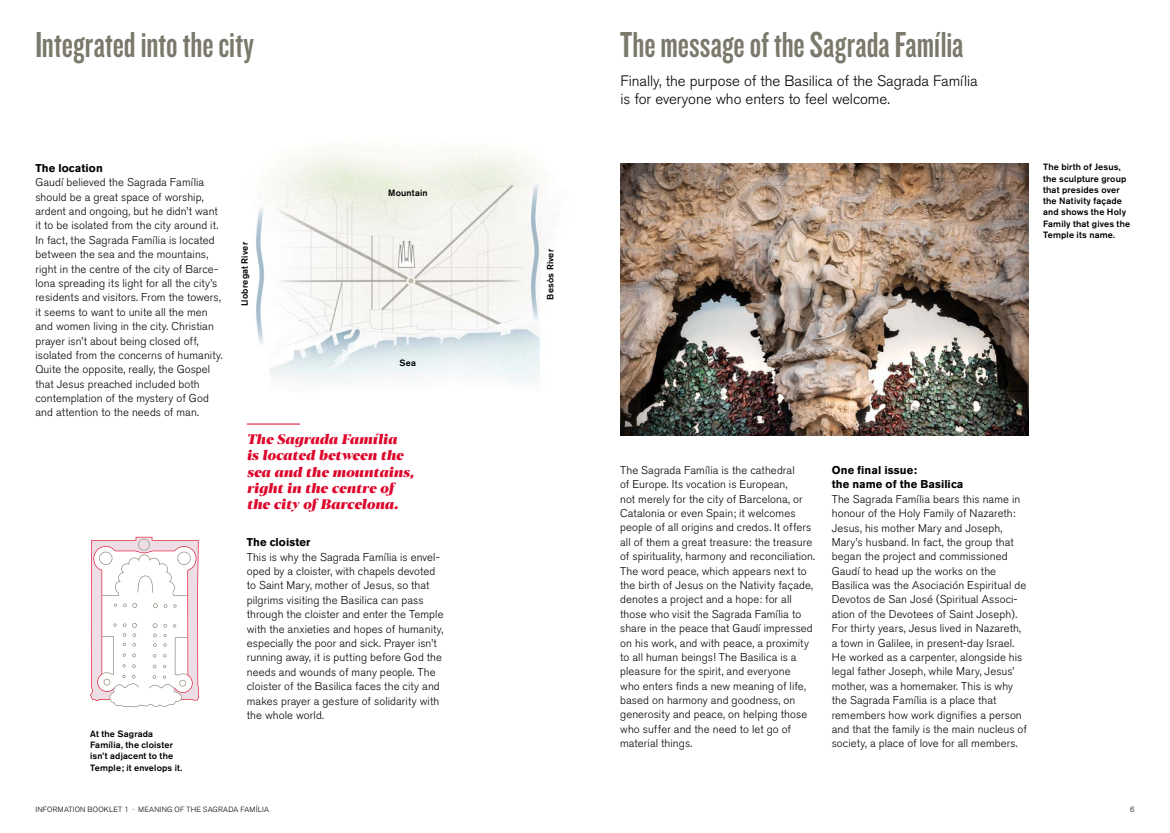
<style>
.page{position:relative;width:1170px;height:833px;background:#fff}
.page>*{position:absolute;margin:0;border:0;box-sizing:border-box;transform-origin:0 0}
.TXT_TIT_GRIS{font:37.5px "Knockout HTF48 Featherweight";color:#7b796b}
.COVER_INTRO{font:300 15px/18.8px "Akzidenz Grotesk BE";letter-spacing:-.005em;color:#000}
.TXT_DESTACAT{font:italic 800 13.75px/16.2px "Blacker Display";letter-spacing:.005em;color:#dd052b}
.TXT_TXT{font:300 11.25px/14.4px "Akzidenz Grotesk BE";letter-spacing:.01em;color:#000}
.TXT_INTERTITOL{font:700 11.25px/14.4px "Akzidenz Grotesk BE";letter-spacing:.01em;color:#000}
.TXT_PEU_SANS_IMATGES{font:500 9px/11.2px "Akzidenz Grotesk BE";letter-spacing:.02em;color:#000}
.NAV{font:300 7.5px "Akzidenz Grotesk BE";letter-spacing:.03em;color:#000}
</style>
<div class="page">
<img style="left:620px;top:163px;width:408px;height:273px">
<img style="left:256px;top:150px;width:289px;height:233px">
<svg style="left:90px;top:537px;width:109px;height:170px"></svg>
<hr style="left:247px;top:423px;width:53px;height:1px;background:#dd052b">
<p class="TXT_TIT_GRIS" style="left:35px;top:26px;width:220px">Integrated into the city</p>
<p class="TXT_INTERTITOL" style="left:35px;top:161px;width:69px">The location</p>
<p class="TXT_TXT" style="left:35px;top:175px;width:189px">Gaudí believed the Sagrada Família should be a great space of worship, ardent and ongoing, but he didn’t want it to be isolated from the city around it.<br>In fact, the Sagrada Família is located between the sea and the mountains, right in the centre of the city of Barce&shy;lona spreading its light for all the city’s residents and visitors. From the towers, it seems to want to unite all the men and women living in the city. Christian prayer isn’t about being closed off, isolated from the concerns of humanity.<br>Quite the opposite, really, the Gospel that Jesus preached included both contemplation of the mystery of God and attention to the needs of man.</p>
<p class="TXT_PEU_SANS_IMATGES" style="left:90px;top:728px;width:94px">At the Sagrada<br>Família, the cloister isn’t adjacent to the<br>Temple; it envelops it.</p>
<p class="TXT_PEU_SANS_IMATGES" style="left:388px;top:187px;width:41px">Mountain</p>
<p class="TXT_PEU_SANS_IMATGES" style="left:239px;top:306px;width:66px;rotate:-90deg">Llobregat River</p>
<p class="TXT_PEU_SANS_IMATGES" style="left:544px;top:299px;width:52px;rotate:-90deg">Besòs River</p>
<p class="TXT_PEU_SANS_IMATGES" style="left:399px;top:357px;width:18px">Sea</p>
<p class="TXT_DESTACAT" style="left:247px;top:432px;width:168px">The Sagrada Família<br>is located between the sea and the mountains, right in the centre of the city of Barcelona.</p>
<p class="TXT_INTERTITOL" style="left:247px;top:535px;width:65px">The cloister</p>
<p class="TXT_TXT" style="left:247px;top:550px;width:198px">This is why the Sagrada Família is envel&shy;oped by a cloister, with chapels devoted to Saint Mary, mother of Jesus, so that pilgrims visiting the Basilica can pass through the cloister and enter the Temple with the anxieties and hopes of humanity, especially the poor and sick. Prayer isn’t running away, it is putting before God the needs and wounds of many people. The cloister of the Basilica faces the city and makes prayer a gesture of solidarity with the whole world.</p>
<p class="TXT_TIT_GRIS" style="left:620px;top:26px;width:345px">The message of the Sagrada Família</p>
<p class="COVER_INTRO" style="left:620px;top:71px;width:358px">Finally, the purpose of the Basilica of the Sagrada Família is for everyone who enters to feel welcome.</p>
<p class="TXT_PEU_SANS_IMATGES" style="left:1042px;top:161px;width:89px">The birth of Jesus, the sculpture group that presides over the Nativity façade and shows the Holy<br>Family that gives the<br>Temple its name.</p>
<p class="TXT_TXT" style="left:620px;top:463px;width:196px">The Sagrada Família is the cathedral<br>of Europe. Its vocation is European,<br>not merely for the city of Barcelona, or Catalonia or even Spain; it welcomes people of all origins and credos. It offers all of them a great treasure: the treasure of spirituality, harmony and reconciliation.</p>
<p class="TXT_TXT" style="left:620px;top:564px;width:194px">The word peace, which appears next to the birth of Jesus on the Nativity façade, denotes a project and a hope: for all those who visit the Sagrada Família to share in the peace that Gaudí impressed on his work, and with peace, a proximity to all human beings! The Basilica is a pleasure for the spirit, and everyone who enters finds a new meaning of life, based on harmony and goodness, on generosity and peace, on helping those who suffer and the need to let go of material things.</p>
<p class="TXT_INTERTITOL" style="left:831px;top:463px;width:133px">One final issue:<br>the name of the Basilica</p>
<p class="TXT_TXT" style="left:831px;top:492px;width:197px">The Sagrada Família bears this name in honour of the Holy Family of Nazareth:<br>Jesus, his mother Mary and Joseph, Mary’s husband. In fact, the group that began the project and commissioned Gaudí to head up the works on the Basilica was the Asociación Espiritual de Devotos de San José (Spiritual Associ&shy;ation of the Devotees of Saint Joseph).<br>For thirty years, Jesus lived in Nazareth, a town in Galilee, in present-day Israel.<br>He worked as a carpenter, alongside his legal father Joseph, while Mary, Jesus’ mother, was a homemaker. This is why the Sagrada Família is a place that remembers how work dignifies a person and that the family is the main nucleus of society, a place of love for all members.</p>
<p class="NAV" style="left:35px;top:805px;width:235px">INFORMATION BOOKLET 1 · MEANING OF THE SAGRADA FAMÍLIA</p>
<p class="NAV" style="left:1129px;top:805px;width:6px">6</p>
</div>
